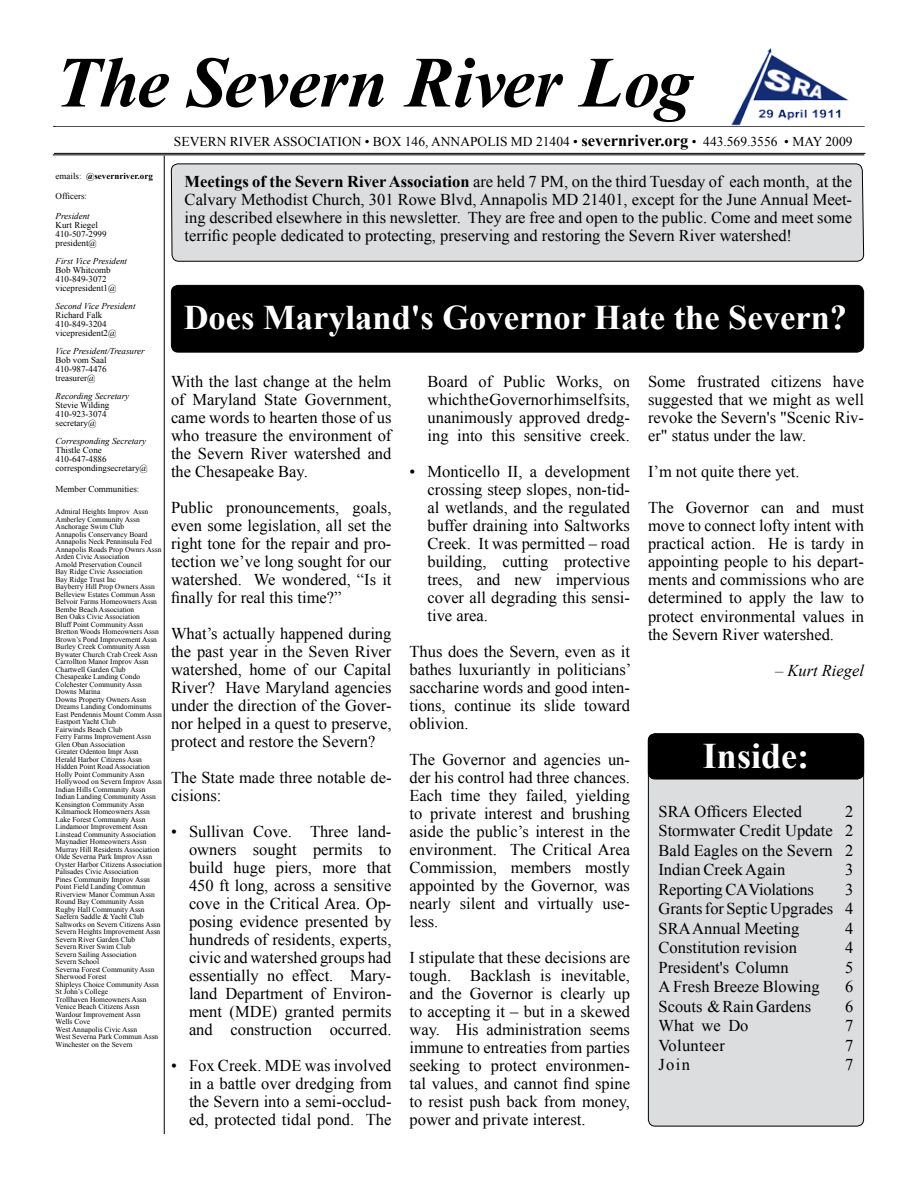
<style>
.page{position:relative;width:918px;height:1188px;background:#fff}
.page>*{position:absolute;margin:0;border:0;box-sizing:border-box;transform-origin:0 0}
.t1{font:italic 700 72px "Times New Roman";color:#000}
.t2{font:700 36px "Times New Roman";color:#fff}
.t3{font:700 34.5px "Times New Roman";color:#fff}
.t4{font:16.5px/18px "Times New Roman";color:#000;text-align:justify}
.t5{font:italic 16.5px "Times New Roman";color:#000}
.t6{font:16.5px "Times New Roman";letter-spacing:.02em;color:#000}
.t7{font:13.5px "Times New Roman";color:#000}
.t8{font:9px/9px "Times New Roman";color:#000}
.t9{font:italic 9px "Times New Roman";color:#000}
.t10{font:700 9px "Times New Roman";color:#000}
.t11{font:7.5px/7.5px "Times New Roman";color:#000}
.s1{font-weight:700;font-size:16.5px}
.s2{font-weight:400}
.s3{font-weight:700}
</style>
<div class="page">
<hr style="left:53px;top:126px;width:812px;height:1px;background:#000">
<hr style="left:53px;top:154px;width:811px;height:1px;background:#000">
<hr style="left:164px;top:156px;width:1px;height:978px;background:#000">
<div style="left:648px;top:734px;width:216px;height:392px;background:#dcddde;border-radius:7px"></div>
<div style="left:648px;top:734px;width:216px;height:392px;border:1px solid #000;border-radius:7px"></div>
<div style="left:648px;top:734px;width:216px;height:45px;background:#000;border-radius:7px"></div>
<div style="left:648px;top:734px;width:216px;height:45px;border:1px solid #000;border-radius:7px"></div>
<svg style="left:171px;top:126px;width:693px;height:136px"></svg>
<hr style="left:54px;top:153px;width:812px;height:1px;background:#000">
<img style="left:731px;top:48px;width:118px;height:77px">
<div style="left:171px;top:285px;width:693px;height:67px;background:#000;border-radius:7px"></div>
<div style="left:171px;top:285px;width:693px;height:67px;border:1px solid #000;border-radius:7px"></div>
<h1 class="t1" style="left:56px;top:32px;width:639px">The Severn River Log</h1>
<p class="t7" style="left:174px;top:133px;width:680px">SEVERN RIVER ASSOCIATION • BOX 146, ANNAPOLIS MD 21404 • <span class="s1">severnriver.org</span> • 443.569.3556 • MAY 2009</p>
<p class="t10" style="left:56px;top:170px;width:99px"><span class="s2">emails:</span> @severnriver.org</p>
<p class="t8" style="left:56px;top:192px;width:33px">Officers:</p>
<p class="t9" style="left:56px;top:210px;width:36px">President</p>
<p class="t8" style="left:56px;top:221px;width:52px">Kurt Riegel<br>410-507-2999 president@</p>
<p class="t9" style="left:56px;top:255px;width:73px">First Vice President</p>
<p class="t8" style="left:56px;top:266px;width:62px">Bob Whitcomb<br>410-849-3072 vicepresident1@</p>
<p class="t9" style="left:56px;top:300px;width:81px">Second Vice President</p>
<p class="t8" style="left:56px;top:311px;width:62px">Richard Falk<br>410-849-3204 vicepresident2@</p>
<p class="t9" style="left:56px;top:345px;width:91px">Vice President/Treasurer</p>
<p class="t8" style="left:56px;top:356px;width:53px;text-align:justify">Bob vom Saal 410-987-4476 treasurer@</p>
<p class="t9" style="left:56px;top:390px;width:75px">Recording Secretary</p>
<p class="t8" style="left:56px;top:401px;width:55px">Stevie Wilding<br>410-923-3074 secretary@</p>
<p class="t9" style="left:56px;top:435px;width:92px">Corresponding Secretary</p>
<p class="t8" style="left:56px;top:446px;width:94px">Thistle Cone<br>410-647-4886 correspondingsecretary@</p>
<p class="t8" style="left:56px;top:485px;width:85px">Member Communities:</p>
<p class="t11" style="left:56px;top:508px;width:108px">Admiral Heights Improv Assn<br>Amberley Community Assn<br>Anchorage Swim Club<br>Annapolis Conservancy Board<br>Annapolis Neck Penninsula Fed<br>Annapolis Roads Prop Ownrs Assn<br>Arden Civic Association<br>Arnold Preservation Council<br>Bay Ridge Civic Association<br>Bay Ridge Trust Inc<br>Bayberry Hill Prop Owners Assn<br>Belleview Estates Commun Assn<br>Belvoir Farms Homeowners Assn<br>Bembe Beach Association<br>Ben Oaks Civic Association<br>Bluff Point Community Assn<br>Bretton Woods Homeowners Assn<br>Brown’s Pond Improvement Assn<br>Burley Creek Community Assn<br>Bywater Church Crab Creek Assn<br>Carrollton Manor Improv Assn<br>Chartwell Garden Club<br>Chesapeake Landing Condo<br>Colchester Community Assn<br>Downs Marina<br>Downs Property Owners Assn<br>Dreams Landing Condominums<br>East Pendennis Mount Comm Assn<br>Eastport Yacht Club<br>Fairwinds Beach Club<br>Ferry Farms Improvement Assn<br>Glen Oban Association<br>Greater Odenton Impr Assn<br>Herald Harbor Citizens Assn<br>Hidden Point Road Association<br>Holly Point Community Assn<br>Hollywood on Severn Improv Assn<br>Indian Hills Community Assn<br>Indian Landing Community Assn<br>Kensington Community Assn<br>Kilmarnock Homeowners Assn<br>Lake Forest Community Assn<br>Lindamoor Improvement Assn<br>Linstead Community Association<br>Maynadier Homeowners Assn<br>Murray Hill Residents Association<br>Olde Severna Park Improv Assn<br>Oyster Harbor Citizens Association<br>Palisades Civic Association<br>Pines Community Improv Assn<br>Point Field Landing Commun<br>Riverview Manor Commun Assn<br>Round Bay Community Assn<br>Rugby Hall Community Assn<br>Saefern Saddle &amp; Yacht Club<br>Saltworks on Severn Citizens Assn<br>Severn Heights Improvement Assn<br>Severn River Garden Club<br>Severn River Swim Club<br>Severn Sailing Association<br>Severn School<br>Severna Forest Community Assn<br>Sherwood Forest<br>Shipleys Choice Community Assn<br>St John’s College<br>Trollhaven Homeowners Assn<br>Venice Beach Citizens Assn<br>Wardour Improvement Assn<br>Wells Cove<br>West Annapolis Civic Assn<br>West Severna Park Commun Assn<br>Winchester on the Severn</p>
<p class="t4" style="left:185px;top:172px;width:669px"><span class="s3">Meetings of the Severn River Association</span> are held 7 PM, on the third Tuesday of each month, at the Calvary Methodist Church, 301 Rowe Blvd, Annapolis MD 21401, except for the June Annual Meet&shy;ing described elsewhere in this newsletter. They are free and open to the public. Come and meet some terrific people dedicated to protecting, preserving and restoring the Severn River watershed!</p>
<h3 class="t3" style="left:184px;top:294px;width:665px">Does Maryland's Governor Hate the Severn?</h3>
<p class="t4" style="left:171px;top:372px;width:222px">With the last change at the helm of Maryland State Government, came words to hearten those of us who treasure the environment of the Severn River watershed and the Chesapeake Bay.</p>
<p class="t4" style="left:171px;top:498px;width:222px">Public pronouncements, goals, even some legislation, all set the right tone for the repair and pro&shy;tection we’ve long sought for our watershed. We wondered, “Is it finally for real this time?”</p>
<p class="t4" style="left:171px;top:624px;width:222px">What’s actually happened during the past year in the Seven River watershed, home of our Capital River? Have Maryland agencies under the direction of the Gover&shy;nor helped in a quest to preserve, protect and restore the Severn?</p>
<p class="t4" style="left:171px;top:768px;width:222px">The State made three notable de&shy;cisions:</p>
<p class="t4" style="left:189px;top:822px;width:204px;text-indent:-18px">• Sullivan Cove. Three land&shy;owners sought permits to build huge piers, more that 450 ft long, across a sensitive cove in the Critical Area. Op&shy;posing evidence presented by hundreds of residents, experts, civic and watershed groups had essentially no effect. Mary&shy;land Department of Environ&shy;ment (MDE) granted permits and construction occurred.</p>
<p class="t4" style="left:189px;top:1056px;width:204px;text-indent:-18px">• Fox Creek. MDE was involved in a battle over dredging from the Severn into a semi-occlud&shy;ed, protected tidal pond. The</p>
<p class="t4" style="left:428px;top:372px;width:204px">Board of Public Works, on which the Governor himself sits, unanimously approved dredg&shy;ing into this sensitive creek.</p>
<p class="t4" style="left:428px;top:462px;width:204px;text-indent:-18px">• Monticello II, a development crossing steep slopes, non-tid&shy;al wetlands, and the regulated buffer draining into Saltworks Creek. It was permitted – road building, cutting protective trees, and new impervious cover all degrading this sensi&shy;tive area.</p>
<p class="t4" style="left:410px;top:643px;width:223px">Thus does the Severn, even as it bathes luxuriantly in politicians’ saccharine words and good inten&shy;tions, continue its slide toward oblivion.</p>
<p class="t4" style="left:410px;top:751px;width:222px">The Governor and agencies un&shy;der his control had three chances.<br>Each time they failed, yielding to private interest and brushing aside the public’s interest in the environment. The Critical Area Commission, members mostly appointed by the Governor, was nearly silent and virtually use&shy;less.</p>
<p class="t4" style="left:410px;top:949px;width:222px">I stipulate that these decisions are tough. Backlash is inevitable, and the Governor is clearly up to accepting it – but in a skewed way. His administration seems immune to entreaties from parties seeking to protect environmen&shy;tal values, and cannot find spine to resist push back from money, power and private interest.</p>
<p class="t4" style="left:648px;top:373px;width:218px">Some frustrated citizens have suggested that we might as well revoke the Severn's "Scenic Riv&shy;er" status under the law.</p>
<p class="t4" style="left:648px;top:454px;width:218px;line-height:36px">I’m not quite there yet.<br>The Governor can and must</p>
<p class="t4" style="left:648px;top:517px;width:218px">move to connect lofty intent with practical action. He is tardy in appointing people to his depart&shy;ments and commissions who are determined to apply the law to protect environmental values in the Severn River watershed.</p>
<p class="t5" style="left:775px;top:659px;width:90px">– Kurt Riegel</p>
<h2 class="t2" style="left:703px;top:731px;width:108px">Inside:</h2>
<p class="t4" style="left:658px;top:802px;width:145px">SRA Officers Elected</p>
<p class="t4" style="left:658px;top:801px;width:197px;line-height:19.5px;text-indent:187px">2<br>Stormwater Credit Update 2<br>Bald Eagles on the Severn 2<br>Indian Creek Again</p>
<p class="t4" style="left:845px;top:861px;width:10px">3</p>
<p class="t4" style="left:658px;top:880px;width:157px">Reporting CA Violations</p>
<p class="t4" style="left:658px;top:879px;width:196px;line-height:19.5px;text-indent:187px">3<br>Grants for Septic Upgrades 4<br>SRA Annual Meeting</p>
<p class="t4" style="left:845px;top:919px;width:10px">4</p>
<p class="t4" style="left:658px;top:939px;width:140px">Constitution revision</p>
<p class="t4" style="left:845px;top:939px;width:10px">4</p>
<p class="t4" style="left:658px;top:958px;width:132px">President's Column</p>
<p class="t4" style="left:845px;top:958px;width:10px">5</p>
<p class="t4" style="left:658px;top:978px;width:163px">A Fresh Breeze Blowing</p>
<p class="t4" style="left:845px;top:978px;width:10px">6</p>
<p class="t4" style="left:658px;top:997px;width:154px">Scouts &amp; Rain Gardens</p>
<p class="t4" style="left:845px;top:997px;width:10px">6</p>
<p class="t4" style="left:658px;top:1017px;width:92px">What we Do</p>
<p class="t4" style="left:845px;top:1017px;width:10px">7</p>
<p class="t6" style="left:658px;top:1034px;width:68px">Volunteer</p>
<p class="t4" style="left:845px;top:1036px;width:10px">7</p>
<p class="t4" style="left:658px;top:1056px;width:33px">Join</p>
<p class="t4" style="left:845px;top:1056px;width:10px">7</p>
</div>
